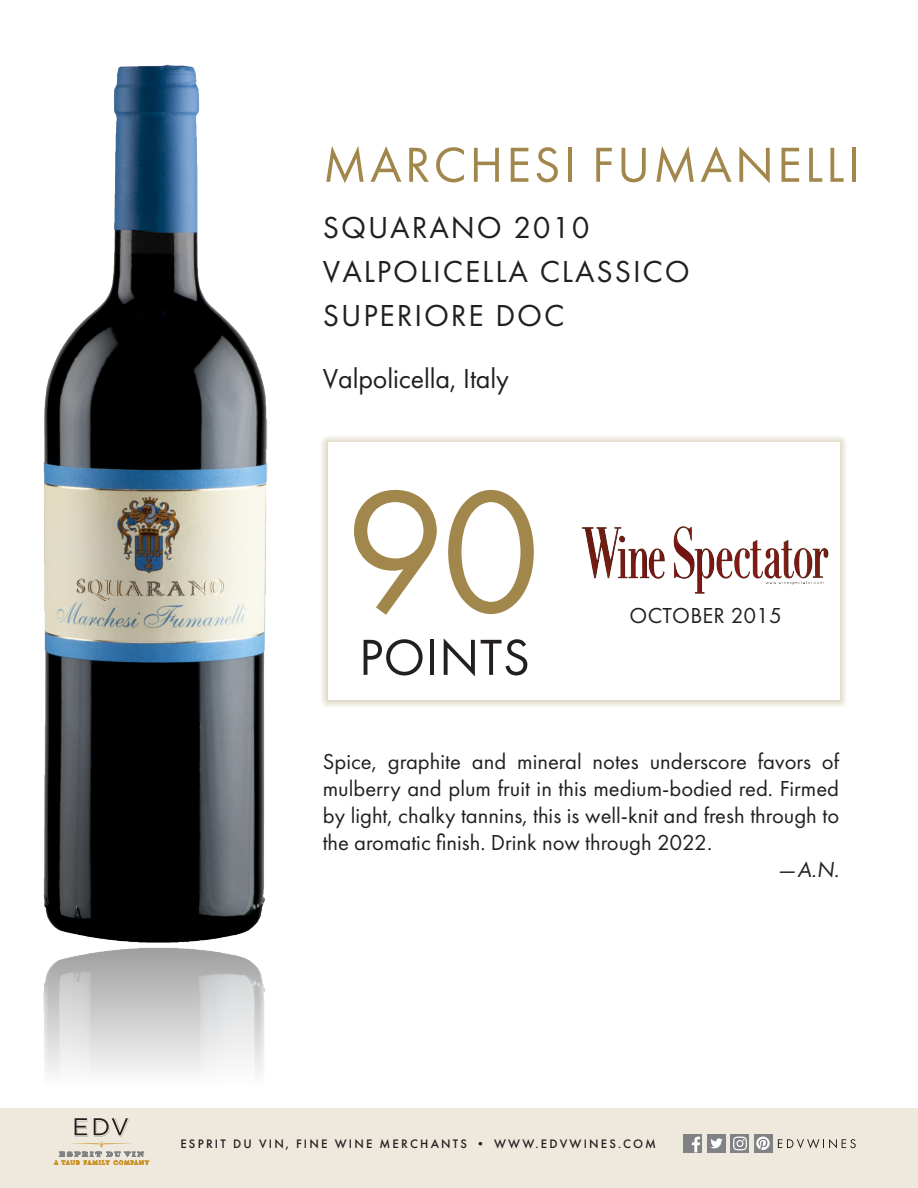
<style>
.page{position:relative;width:918px;height:1188px;background:#fff}
.page>*{position:absolute;margin:0;border:0;box-sizing:border-box;transform-origin:0 0}
.t1{font:180px "Futura PT";color:#a2874c}
.t2{font:52.5px "Futura PT";letter-spacing:.01em;color:#231f20}
.t3{font:51px "Futura PT";letter-spacing:.06em;color:#a2874c}
.Para_Body{font:31.5px/44.4px "Futura PT";letter-spacing:.06em;color:#231f20}
.Para_Body-2{font:28.5px "Futura PT";letter-spacing:-.005em;color:#231f20}
.t4{font:22.5px/27px "Futura PT";color:#231f20;text-align:justify}
.t5{font:italic 22.5px "Futura PT";color:#231f20}
.t6{font:500 12.75px "Futura PT";letter-spacing:.17em;color:#231f20}
</style>
<div class="page">
<div style="left:320px;top:435px;width:527px;height:273px;background:#a2874c;opacity:.65"></div>
<div style="left:328px;top:443px;width:511px;height:257px;background:#fff"></div>
<img style="left:582px;top:526px;width:247px;height:68px">
<img style="left:43px;top:64px;width:224px;height:879px">
<img style="left:43px;top:947px;width:223px;height:126px">
<div style="left:0;top:1108px;width:918px;height:80px;background:#efe8dc"></div>
<svg style="left:54px;top:1118px;width:95px;height:47px"></svg>
<svg style="left:731px;top:1134px;width:18px;height:18px"></svg>
<svg style="left:733px;top:1137px;width:14px;height:13px"></svg>
<div style="left:754px;top:1134px;width:18px;height:18px;background:#808285"></div>
<svg style="left:756px;top:1137px;width:14px;height:13px"></svg>
<div style="left:684px;top:1134px;width:18px;height:19px;background:#808285"></div>
<svg style="left:692px;top:1137px;width:8px;height:15px"></svg>
<div style="left:707px;top:1134px;width:19px;height:19px;background:#808285"></div>
<svg style="left:710px;top:1138px;width:13px;height:10px"></svg>
<svg style="left:778px;top:1139px;width:78px;height:10px"></svg>
<p class="t3" style="left:323px;top:135px;width:538px">MARCHESI FUMANELLI</p>
<p class="Para_Body" style="left:323px;top:205px;width:368px">SQUARANO 2010<br>VALPOLICELLA CLASSICO<br>SUPERIORE DOC</p>
<p class="Para_Body-2" style="left:323px;top:361px;width:188px">Valpolicella, Italy</p>
<p class="t1" style="left:350px;top:445px;width:190px">90</p>
<p class="t2" style="left:359px;top:626px;width:172px">POINTS</p>
<p class="t4" style="left:630px;top:602px;width:154px">OCTOBER 2015</p>
<p class="t4" style="left:323px;top:748px;width:518px">Spice, graphite and mineral notes underscore favors of mulberry and plum fruit in this medium-bodied red. Firmed by light, chalky tannins, this is well-knit and fresh through to the aromatic finish. Drink now through 2022.</p>
<p class="t5" style="left:778px;top:857px;width:63px">—A.N.</p>
<p class="t6" style="left:180px;top:1136px;width:477px">ESPRIT DU VIN, FINE WINE MERCHANTS • WWW.EDVWINES.COM</p>
</div>
